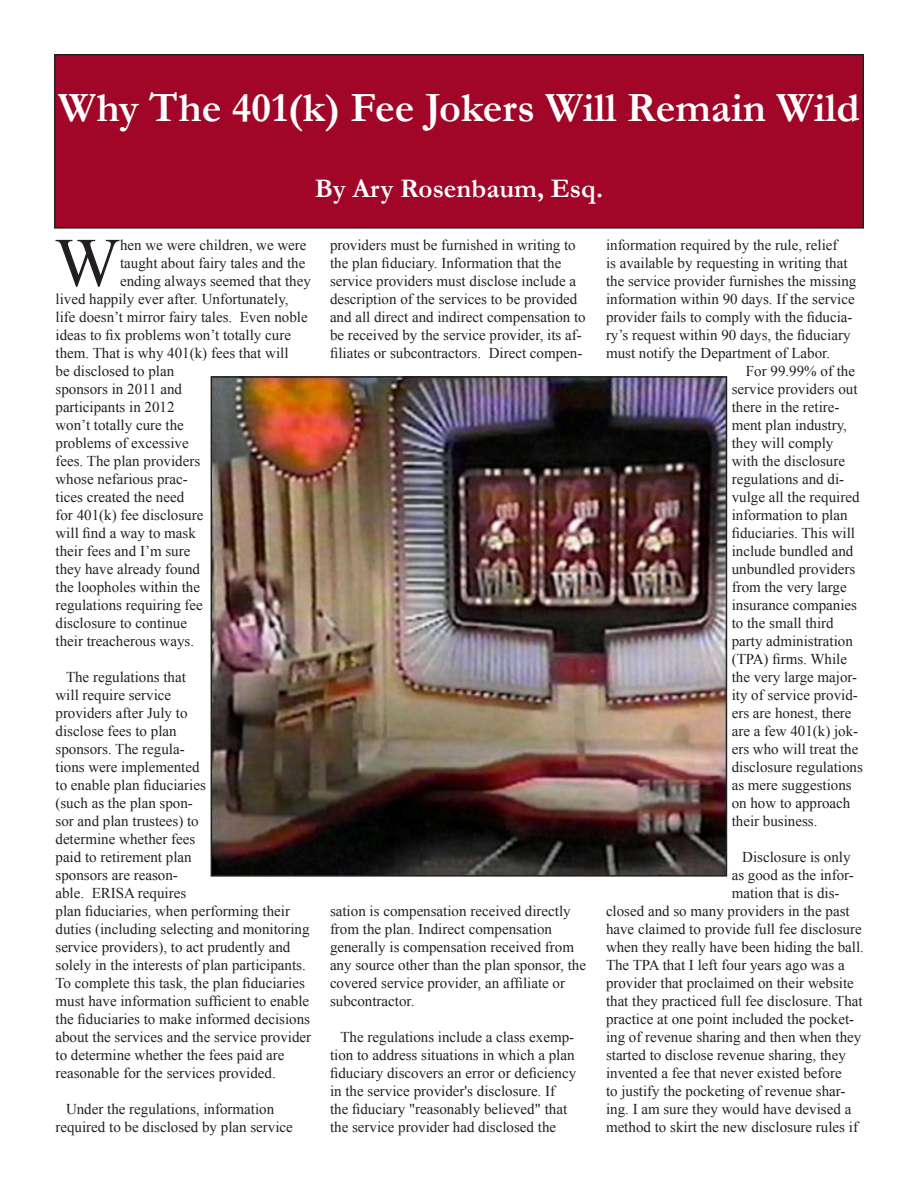
<style>
.page{position:relative;width:918px;height:1188px;background:#fff}
.page>*{position:absolute;margin:0;border:0;box-sizing:border-box;transform-origin:0 0}
.t1{font:69.3px "Times New Roman";color:#231f20}
.t2{font:700 42px "Garamond";color:#fff}
.t3{font:700 27px "Garamond";color:#fff}
.t4{font:15px/18px "Times New Roman";color:#231f20}
</style>
<div class="page">
<div style="left:55px;top:55px;width:808px;height:173px;background:#a10527"></div>
<div style="left:54px;top:54px;width:810px;height:175px;border:2px solid #231f20"></div>
<img style="left:214px;top:379px;width:510px;height:495px">
<div style="left:211px;top:376px;width:516px;height:501px;border:2px solid #231f20"></div>
<p class="t2" style="left:58px;top:79px;width:803px">Why The 401(k) Fee Jokers Will Remain Wild</p>
<p class="t3" style="left:315px;top:170px;width:290px">By Ary Rosenbaum, Esq.</p>
<p class="t1" style="left:55px;top:216px;width:67px">W</p>
<p class="t4" style="left:120px;top:236px;width:188px">hen we were children, we were</p>
<p class="t4" style="left:120px;top:254px;width:187px">taught about fairy tales and the</p>
<p class="t4" style="left:120px;top:272px;width:192px">ending always seemed that they</p>
<p class="t4" style="left:56px;top:290px;width:235px">lived happily ever after. Unfortunately,</p>
<p class="t4" style="left:56px;top:308px;width:254px">life doesn’t mirror fairy tales. Even noble</p>
<p class="t4" style="left:56px;top:326px;width:237px">ideas to fix problems won’t totally cure</p>
<p class="t4" style="left:56px;top:344px;width:235px">them. That is why 401(k) fees that will</p>
<p class="t4" style="left:56px;top:362px;width:120px">be disclosed to plan</p>
<p class="t4" style="left:56px;top:380px;width:128px">sponsors in 2011 and</p>
<p class="t4" style="left:56px;top:398px;width:121px">participants in 2012</p>
<p class="t4" style="left:56px;top:416px;width:130px">won’t totally cure the</p>
<p class="t4" style="left:56px;top:434px;width:135px">problems of excessive</p>
<p class="t4" style="left:56px;top:452px;width:146px">fees. The plan providers</p>
<p class="t4" style="left:56px;top:470px;width:134px">whose nefarious prac-</p>
<p class="t4" style="left:56px;top:488px;width:130px">tices created the need</p>
<p class="t4" style="left:56px;top:506px;width:149px">for 401(k) fee disclosure</p>
<p class="t4" style="left:56px;top:524px;width:142px">will find a way to mask</p>
<p class="t4" style="left:56px;top:542px;width:136px">their fees and I’m sure</p>
<p class="t4" style="left:56px;top:560px;width:146px">they have already found</p>
<p class="t4" style="left:56px;top:578px;width:146px">the loopholes within the</p>
<p class="t4" style="left:56px;top:596px;width:149px">regulations requiring fee</p>
<p class="t4" style="left:56px;top:614px;width:133px">disclosure to continue</p>
<p class="t4" style="left:56px;top:632px;width:140px">their treacherous ways.</p>
<p class="t4" style="left:56px;top:668px;width:257px;text-indent:10px">The regulations that<br>will require service<br>providers after July to<br>disclose fees to plan<br>sponsors. The regula-<br>tions were implemented<br>to enable plan fiduciaries<br>(such as the plan spon-<br>sor and plan trustees) to<br>determine whether fees<br>paid to retirement plan<br>sponsors are reason-<br>able. ERISA requires<br>plan fiduciaries, when performing their duties (including selecting and monitoring service providers), to act prudently and solely in the interests of plan participants.<br>To complete this task, the plan fiduciaries must have information sufficient to enable the fiduciaries to make informed decisions about the services and the service provider to determine whether the fees paid are reasonable for the services provided.</p>
<p class="t4" style="left:56px;top:1100px;width:239px;text-align:center">Under the regulations, information required to be disclosed by plan service</p>
<p class="t4" style="left:330px;top:236px;width:257px">providers must be furnished in writing to the plan fiduciary. Information that the service providers must disclose include a description of the services to be provided and all direct and indirect compensation to be received by the service provider, its af&shy;filiates or subcontractors. Direct compen-</p>
<p class="t4" style="left:330px;top:902px;width:258px">sation is compensation received directly from the plan. Indirect compensation generally is compensation received from any source other than the plan sponsor, the covered service provider, an affiliate or subcontractor.</p>
<p class="t4" style="left:330px;top:1028px;width:248px;text-indent:10px">The regulations include a class exemp&shy;tion to address situations in which a plan fiduciary discovers an error or deficiency in the service provider's disclosure. If the fiduciary "reasonably believed" that the service provider had disclosed the</p>
<p class="t4" style="left:606px;top:236px;width:252px">information required by the rule, relief<br>is available by requesting in writing that the service provider furnishes the missing information within 90 days. If the service provider fails to comply with the fiducia&shy;ry’s request within 90 days, the fiduciary must notify the Department of Labor.</p>
<p class="t4" style="left:732px;top:362px;width:133px;text-indent:14px">For 99.99% of the service providers out there in the retire&shy;ment plan industry, they will comply with the disclosure regulations and di&shy;vulge all the required information to plan fiduciaries. This will include bundled and unbundled providers from the very large insurance companies to the small third party administration (TPA) firms. While the very large major&shy;ity of service provid&shy;ers are honest, there are a few 401(k) jok&shy;ers who will treat the disclosure regulations as mere suggestions on how to approach their business.</p>
<p class="t4" style="left:742px;top:848px;width:110px">Disclosure is only</p>
<p class="t4" style="left:732px;top:866px;width:124px">as good as the infor-</p>
<p class="t4" style="left:732px;top:884px;width:109px">mation that is dis-</p>
<p class="t4" style="left:606px;top:902px;width:245px">closed and so many providers in the past</p>
<p class="t4" style="left:606px;top:920px;width:257px">have claimed to provide full fee disclosure</p>
<p class="t4" style="left:606px;top:938px;width:260px">when they really have been hiding the ball.</p>
<p class="t4" style="left:606px;top:956px;width:240px">The TPA that I left four years ago was a</p>
<p class="t4" style="left:606px;top:974px;width:249px">provider that proclaimed on their website</p>
<p class="t4" style="left:606px;top:992px;width:258px">that they practiced full fee disclosure. That</p>
<p class="t4" style="left:606px;top:1010px;width:250px">practice at one point included the pocket-</p>
<p class="t4" style="left:606px;top:1028px;width:257px">ing of revenue sharing and then when they</p>
<p class="t4" style="left:606px;top:1046px;width:241px">started to disclose revenue sharing, they</p>
<p class="t4" style="left:606px;top:1064px;width:237px">invented a fee that never existed before</p>
<p class="t4" style="left:606px;top:1082px;width:241px">to justify the pocketing of revenue shar-</p>
<p class="t4" style="left:606px;top:1100px;width:247px">ing. I am sure they would have devised a</p>
<p class="t4" style="left:606px;top:1118px;width:254px">method to skirt the new disclosure rules if</p>
</div>
